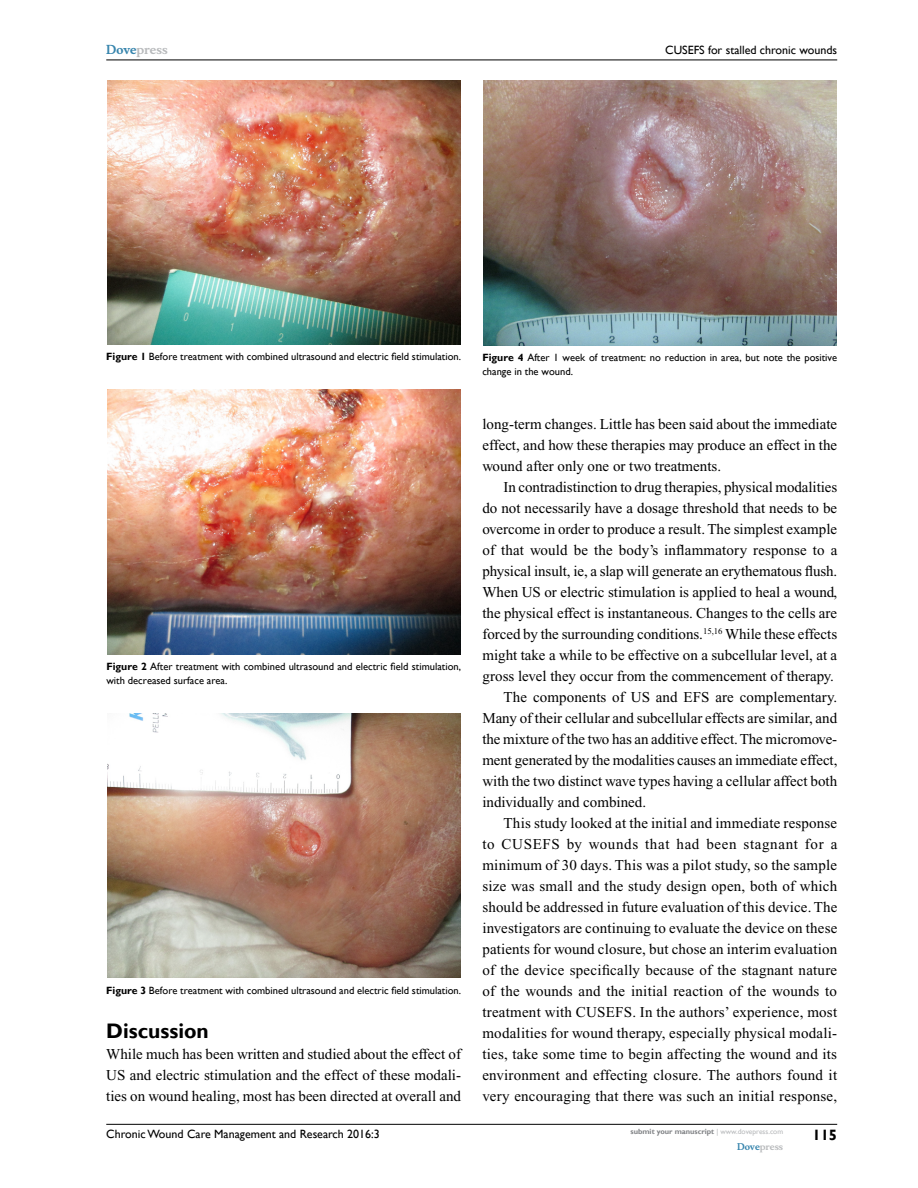
<style>
.page{position:relative;width:918px;height:1188px;background:#fff}
.page>*{position:absolute;margin:0;border:0;box-sizing:border-box;transform-origin:0 0}
.t1{font:700 21px "Gill Sans";color:#000}
.t2{font:15px/21px "Times New Roman";color:#000;text-align:justify}
.t3{font:15px "Times New Roman";letter-spacing:.045em;color:#000}
.t4{font:700 15px "Gill Sans";color:#000}
.t5{font:12px "Gill Sans";color:#000}
.t6{font:700 12px "Musee";color:#b8babc}
.t7{font:10.5px/13.5px "Gill Sans";color:#000}
.t8{font:700 9px "Musee";color:#b8babc}
.t9{font:700 7.5px "Gill Sans";color:#808285}
.s1{color:#3785ad}
.s2{font-weight:700}
.s3{font-weight:400;color:#b8babc}
</style>
<div class="page">
<hr style="left:106px;top:1124px;width:731px;height:1px;background:#000">
<hr style="left:106px;top:60px;width:731px;height:1px;background:#000">
<img style="left:107px;top:81px;width:353px;height:263px">
<img style="left:107px;top:390px;width:353px;height:264px">
<img style="left:107px;top:713px;width:353px;height:265px">
<img style="left:483px;top:81px;width:353px;height:264px">
<p class="t6" style="left:106px;top:43px;width:63px"><span class="s1">Dove</span>press</p>
<p class="t5" style="left:665px;top:43px;width:174px">CUSEFS for stalled chronic wounds</p>
<p class="t7" style="left:106px;top:350px;width:356px"><span class="s2">Figure 1</span> Before treatment with combined ultrasound and electric field stimulation.</p>
<p class="t7" style="left:106px;top:660px;width:356px"><span class="s2">Figure 2</span> After treatment with combined ultrasound and electric field stimulation, with decreased surface area.</p>
<p class="t7" style="left:106px;top:984px;width:356px"><span class="s2">Figure 3</span> Before treatment with combined ultrasound and electric field stimulation.</p>
<h1 class="t1" style="left:106px;top:1018px;width:104px">Discussion</h1>
<p class="t2" style="left:106px;top:1043px;width:356px">While much has been written and studied about the effect of US and electric stimulation and the effect of these modali&shy;ties on wound healing, most has been directed at overall and</p>
<p class="t7" style="left:482px;top:351px;width:356px"><span class="s2">Figure 4</span> After 1 week of treatment: no reduction in area, but note the positive change in the wound.</p>
<p class="t2" style="left:482px;top:413px;width:356px">long-term changes. Little has been said about the immediate effect, and how these therapies may produce an effect in the wound after only one or two treatments.</p>
<p class="t2" style="left:504px;top:476px;width:335px">In contradistinction to drug therapies, physical modalities</p>
<p class="t2" style="left:482px;top:497px;width:356px">do not necessarily have a dosage threshold that needs to be</p>
<p class="t2" style="left:482px;top:518px;width:356px">overcome in order to produce a result. The simplest example</p>
<p class="t2" style="left:482px;top:539px;width:357px">of that would be the body’s inflammatory response to a</p>
<p class="t2" style="left:482px;top:560px;width:356px">physical insult, ie, a slap will generate an erythematous flush.</p>
<p class="t2" style="left:482px;top:581px;width:356px">When US or electric stimulation is applied to heal a wound,</p>
<p class="t2" style="left:482px;top:602px;width:356px">the physical effect is instantaneous. Changes to the cells are</p>
<p class="t2" style="left:482px;top:623px;width:356px">forced by the surrounding conditions.<sup>15,16</sup> While these effects</p>
<p class="t2" style="left:482px;top:644px;width:356px">might take a while to be effective on a subcellular level, at a</p>
<p class="t2" style="left:482px;top:665px;width:353px">gross level they occur from the commencement of therapy.</p>
<p class="t2" style="left:504px;top:686px;width:335px">The components of US and EFS are complementary.</p>
<p class="t2" style="left:482px;top:707px;width:356px">Many of their cellular and subcellular effects are similar, and</p>
<p class="t2" style="left:482px;top:728px;width:356px">the mixture of the two has an additive effect. The micromove-</p>
<p class="t2" style="left:482px;top:749px;width:357px">ment generated by the modalities causes an immediate effect,</p>
<p class="t2" style="left:482px;top:770px;width:356px">with the two distinct wave types having a cellular affect both</p>
<p class="t2" style="left:482px;top:791px;width:165px">individually and combined.</p>
<p class="t2" style="left:504px;top:812px;width:335px">This study looked at the initial and immediate response</p>
<p class="t3" style="left:482px;top:835px;width:356px">to CUSEFS by wounds that had been stagnant for a</p>
<p class="t2" style="left:482px;top:854px;width:356px">minimum of 30 days. This was a pilot study, so the sample</p>
<p class="t2" style="left:482px;top:875px;width:356px">size was small and the study design open, both of which</p>
<p class="t2" style="left:482px;top:896px;width:357px">should be addressed in future evaluation of this device. The</p>
<p class="t2" style="left:482px;top:917px;width:357px">investigators are continuing to evaluate the device on these</p>
<p class="t2" style="left:482px;top:938px;width:356px">patients for wound closure, but chose an interim evaluation</p>
<p class="t2" style="left:482px;top:959px;width:356px">of the device specifically because of the stagnant nature</p>
<p class="t2" style="left:482px;top:980px;width:356px">of the wounds and the initial reaction of the wounds to</p>
<p class="t2" style="left:482px;top:1001px;width:356px">treatment with CUSEFS. In the authors’ experience, most</p>
<p class="t2" style="left:482px;top:1022px;width:356px">modalities for wound therapy, especially physical modali-</p>
<p class="t2" style="left:482px;top:1043px;width:356px">ties, take some time to begin affecting the wound and its</p>
<p class="t2" style="left:482px;top:1064px;width:356px">environment and effecting closure. The authors found it</p>
<p class="t2" style="left:482px;top:1085px;width:356px">very encouraging that there was such an initial response,</p>
<p class="t5" style="left:106px;top:1127px;width:275px">Chronic Wound Care Management and Research 2016:3</p>
<p class="t9" style="left:631px;top:1127px;width:154px">submit your manuscript <span class="s3">| www.dovepress.com</span></p>
<p class="t8" style="left:737px;top:1141px;width:48px"><span class="s1">Dove</span>press</p>
<p class="t4" style="left:812px;top:1126px;width:26px">115</p>
</div>
